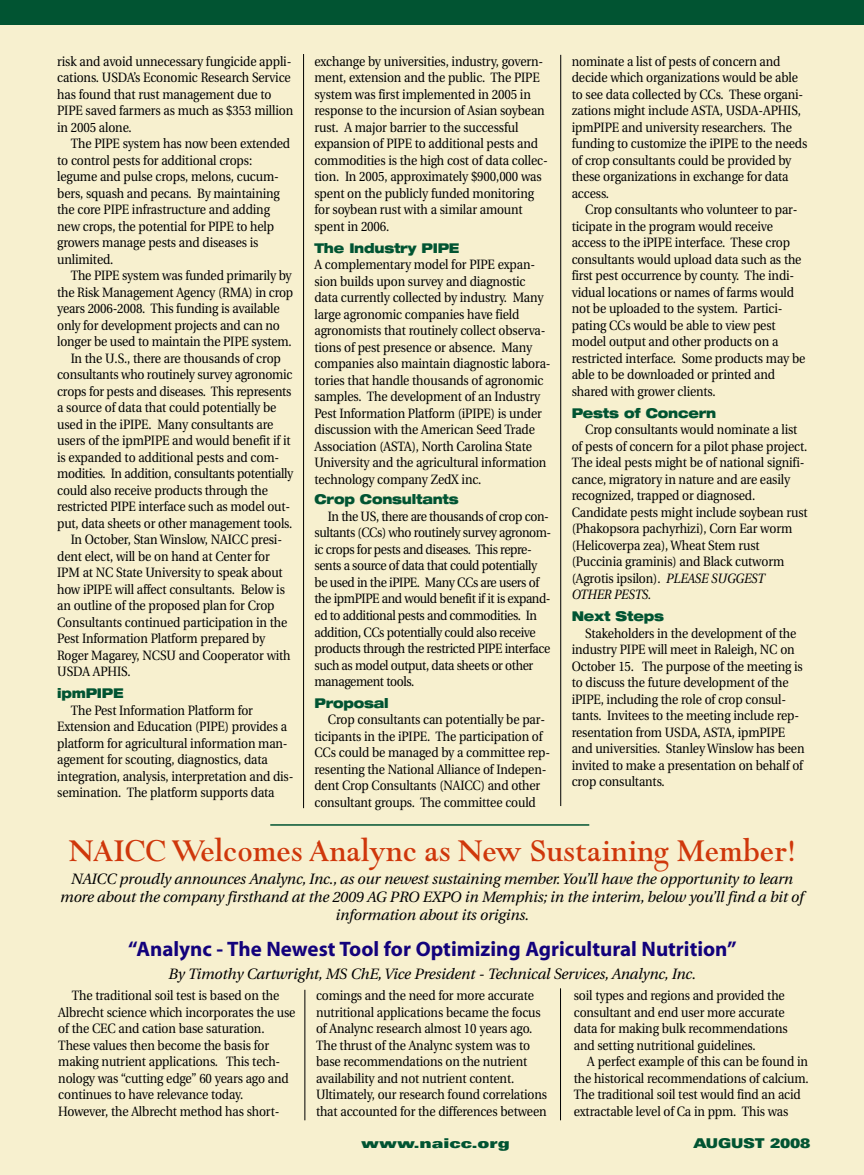
<style>
.page{position:relative;width:864px;height:1175px;background:#fff}
.page>*{position:absolute;margin:0;border:0;box-sizing:border-box;transform-origin:0 0}
.t1{font:36px "Goudy Modern";color:#cf370b}
.t2{font:700 21px "Myriad";color:#13027c}
.t3{font:italic 15px/18px "Utopia";letter-spacing:-.01em;color:#000;text-align:center}
.t4{font:13.5px/16.5px "Utopia";letter-spacing:-.01em;color:#000;scale:.9 1}
.t5{font:13.5px/16.5px "Utopia";letter-spacing:-.03em;color:#000;scale:.9 1}
.t6{font:900 expanded 13.5px "Helvetica Neue";letter-spacing:-.02em;color:#015432;scale:.9 1}
.t7{font:900 expanded 13.5px "Univers";letter-spacing:-.015em;color:#015432}
.t8{font:900 expanded 13.5px "Univers";letter-spacing:-.015em;color:#015432;scale:.9 1}
.s1{font-style:italic}
</style>
<div class="page">
<div style="left:0;top:0;width:864px;height:1174px;background:#f7f0cf"></div>
<div style="left:0;top:0;width:864px;height:25px;background:#015432"></div>
<hr style="left:560px;top:55px;width:1px;height:751px;background:#000">
<hr style="left:303px;top:54px;width:1px;height:754px;background:#000">
<hr style="left:560px;top:988px;width:1px;height:132px;background:#000">
<hr style="left:304px;top:989px;width:1px;height:131px;background:#000">
<hr style="left:270px;top:824px;width:319px;height:1px;background:#015432">
<p class="t4" style="left:57px;top:54px;width:264px">risk and avoid unnecessary fungicide appli&shy;cations. USDA’s Economic Research Service has found that rust management due to PIPE saved farmers as much as $353 million in 2005 alone.</p>
<p class="t4" style="left:57px;top:136px;width:260px;text-indent:13px">The PIPE system has now been extended to control pests for additional crops: legume and pulse crops, melons, cucum&shy;bers, squash and pecans. By maintaining the core PIPE infrastructure and adding new crops, the potential for PIPE to help growers manage pests and diseases is unlimited.</p>
<p class="t4" style="left:71px;top:268px;width:247px">The PIPE system was funded primarily by</p>
<p class="t4" style="left:57px;top:285px;width:264px">the Risk Management Agency (RMA) in crop</p>
<p class="t4" style="left:57px;top:301px;width:249px">years 2006-2008. This funding is available</p>
<p class="t4" style="left:57px;top:318px;width:249px">only for development projects and can no</p>
<p class="t4" style="left:57px;top:334px;width:262px">longer be used to maintain the PIPE system.</p>
<p class="t4" style="left:71px;top:351px;width:235px">In the U.S., there are thousands of crop</p>
<p class="t4" style="left:57px;top:367px;width:263px">consultants who routinely survey agronomic</p>
<p class="t4" style="left:57px;top:384px;width:262px">crops for pests and diseases. This represents</p>
<p class="t4" style="left:57px;top:400px;width:245px">a source of data that could potentially be</p>
<p class="t4" style="left:57px;top:417px;width:242px">used in the iPIPE. Many consultants are</p>
<p class="t4" style="left:57px;top:433px;width:261px">users of the ipmPIPE and would benefit if it</p>
<p class="t4" style="left:57px;top:450px;width:248px">is expanded to additional pests and com-</p>
<p class="t4" style="left:57px;top:466px;width:264px">modities. In addition, consultants potentially</p>
<p class="t4" style="left:57px;top:483px;width:236px">could also receive products through the</p>
<p class="t4" style="left:57px;top:499px;width:260px">restricted PIPE interface such as model out-</p>
<p class="t4" style="left:57px;top:516px;width:263px">put, data sheets or other management tools.</p>
<p class="t4" style="left:71px;top:532px;width:236px">In October, Stan Winslow, NAICC presi-</p>
<p class="t4" style="left:57px;top:549px;width:238px">dent elect, will be on hand at Center for</p>
<p class="t4" style="left:57px;top:565px;width:252px">IPM at NC State University to speak about</p>
<p class="t4" style="left:57px;top:582px;width:255px">how iPIPE will affect consultants. Below is</p>
<p class="t4" style="left:57px;top:598px;width:243px">an outline of the proposed plan for Crop</p>
<p class="t4" style="left:57px;top:615px;width:257px">Consultants continued participation in the</p>
<p class="t4" style="left:57px;top:631px;width:233px">Pest Information Platform prepared by</p>
<p class="t4" style="left:57px;top:648px;width:261px">Roger Magarey, NCSU and Cooperator with</p>
<p class="t4" style="left:57px;top:664px;width:83px">USDA APHIS.</p>
<p class="t6" style="left:57px;top:688px;width:75px">ipmPIPE</p>
<p class="t4" style="left:57px;top:703px;width:264px;text-indent:13px">The Pest Information Platform for Extension and Education (PIPE) provides a platform for agricultural information man&shy;agement for scouting, diagnostics, data integration, analysis, interpretation and dis&shy;semination. The platform supports data</p>
<p class="t4" style="left:314px;top:54px;width:261px">exchange by universities, industry, govern&shy;ment, extension and the public. The PIPE system was first implemented in 2005 in response to the incursion of Asian soybean rust. A major barrier to the successful expansion of PIPE to additional pests and commodities is the high cost of data collec&shy;tion. In 2005, approximately $900,000 was spent on the publicly funded monitoring for soybean rust with a similar amount spent in 2006.</p>
<p class="t6" style="left:314px;top:242px;width:162px">The Industry PIPE</p>
<p class="t4" style="left:314px;top:257px;width:264px">A complementary model for PIPE expan&shy;sion builds upon survey and diagnostic data currently collected by industry. Many large agronomic companies have field agronomists that routinely collect observa&shy;tions of pest presence or absence. Many companies also maintain diagnostic labora&shy;tories that handle thousands of agronomic samples. The development of an Industry Pest Information Platform (iPIPE) is under discussion with the American Seed Trade Association (ASTA), North Carolina State University and the agricultural information technology company ZedX inc.</p>
<p class="t6" style="left:314px;top:494px;width:162px">Crop Consultants</p>
<p class="t5" style="left:314px;top:509px;width:265px;text-indent:13px">In the US, there are thousands of crop con&shy;sultants (CCs) who routinely survey agronom&shy;ic crops for pests and diseases. This repre&shy;sents a source of data that could potentially be used in the iPIPE. Many CCs are users of the ipmPIPE and would benefit if it is expand&shy;ed to additional pests and commodities. In addition, CCs potentially could also receive products through the restricted PIPE interface such as model output, data sheets or other management tools.</p>
<p class="t6" style="left:314px;top:698px;width:84px">Proposal</p>
<p class="t4" style="left:314px;top:712px;width:263px;text-indent:13px">Crop consultants can potentially be par&shy;ticipants in the iPIPE. The participation of CCs could be managed by a committee rep&shy;resenting the National Alliance of Indepen&shy;dent Crop Consultants (NAICC) and other consultant groups. The committee could</p>
<p class="t4" style="left:572px;top:54px;width:263px">nominate a list of pests of concern and decide which organizations would be able to see data collected by CCs. These organi&shy;zations might include ASTA, USDA-APHIS, ipmPIPE and university researchers. The funding to customize the iPIPE to the needs of crop consultants could be provided by these organizations in exchange for data access.</p>
<p class="t4" style="left:572px;top:202px;width:261px;text-indent:13px">Crop consultants who volunteer to par&shy;ticipate in the program would receive access to the iPIPE interface. These crop consultants would upload data such as the first pest occurrence by county. The indi&shy;vidual locations or names of farms would not be uploaded to the system. Partici&shy;pating CCs would be able to view pest model output and other products on a restricted interface. Some products may be able to be downloaded or printed and shared with grower clients.</p>
<p class="t6" style="left:572px;top:407px;width:162px">Pests of Concern</p>
<p class="t4" style="left:572px;top:422px;width:264px;text-indent:14px">Crop consultants would nominate a list of pests of concern for a pilot phase project.<br>The ideal pests might be of national signifi&shy;cance, migratory in nature and are easily recognized, trapped or diagnosed.<br>Candidate pests might include soybean rust (Phakopsora pachyrhizi), Corn Ear worm (Helicoverpa zea), Wheat Stem rust (Puccinia graminis) and Black cutworm (Agrotis ipsilon). <span class="s1">PLEASE SUGGEST OTHER PESTS.</span></p>
<p class="t6" style="left:572px;top:611px;width:104px">Next Steps</p>
<p class="t4" style="left:572px;top:626px;width:260px;text-indent:13px">Stakeholders in the development of the industry PIPE will meet in Raleigh, NC on October 15. The purpose of the meeting is to discuss the future development of the iPIPE, including the role of crop consul&shy;tants. Invitees to the meeting include rep&shy;resentation from USDA, ASTA, ipmPIPE and universities. Stanley Winslow has been invited to make a presentation on behalf of crop consultants.</p>
<h1 class="t1" style="left:69px;top:838px;width:729px">NAICC Welcomes Analync as New Sustaining Member!</h1>
<p class="t3" style="left:60px;top:871px;width:745px">NAICC proudly announces Analync, Inc., as our newest sustaining member. You’ll have the opportunity to learn more about the company firsthand at the 2009 AG PRO EXPO in Memphis; in the interim, below you’ll find a bit of information about its origins.</p>
<h2 class="t2" style="left:128px;top:941px;width:610px">“Analync - The Newest Tool for Optimizing Agricultural Nutrition”</h2>
<p class="t3" style="left:168px;top:965px;width:529px">By Timothy Cartwright, MS ChE, Vice President - Technical Services, Analync, Inc.</p>
<p class="t4" style="left:58px;top:988px;width:265px;text-indent:13px">The traditional soil test is based on the Albrecht science which incorporates the use of the CEC and cation base saturation.<br>These values then become the basis for making nutrient applications. This tech&shy;nology was “cutting edge” 60 years ago and continues to have relevance today.<br>However, the Albrecht method has short-</p>
<p class="t4" style="left:316px;top:988px;width:258px">comings and the need for more accurate nutritional applications became the focus of Analync research almost 10 years ago.<br>The thrust of the Analync system was to base recommendations on the nutrient availability and not nutrient content.<br>Ultimately, our research found correlations that accounted for the differences between</p>
<p class="t4" style="left:574px;top:988px;width:239px">soil types and regions and provided the consultant and end user more accurate data for making bulk recommendations and setting nutritional guidelines.</p>
<p class="t4" style="left:574px;top:1054px;width:263px;text-indent:13px">A perfect example of this can be found in the historical recommendations of calcium.<br>The traditional soil test would find an acid extractable level of Ca in ppm. This was</p>
<p class="t7" style="left:361px;top:1138px;width:150px">www.naicc.org</p>
<p class="t8" style="left:693px;top:1138px;width:131px">AUGUST 2008</p>
</div>
